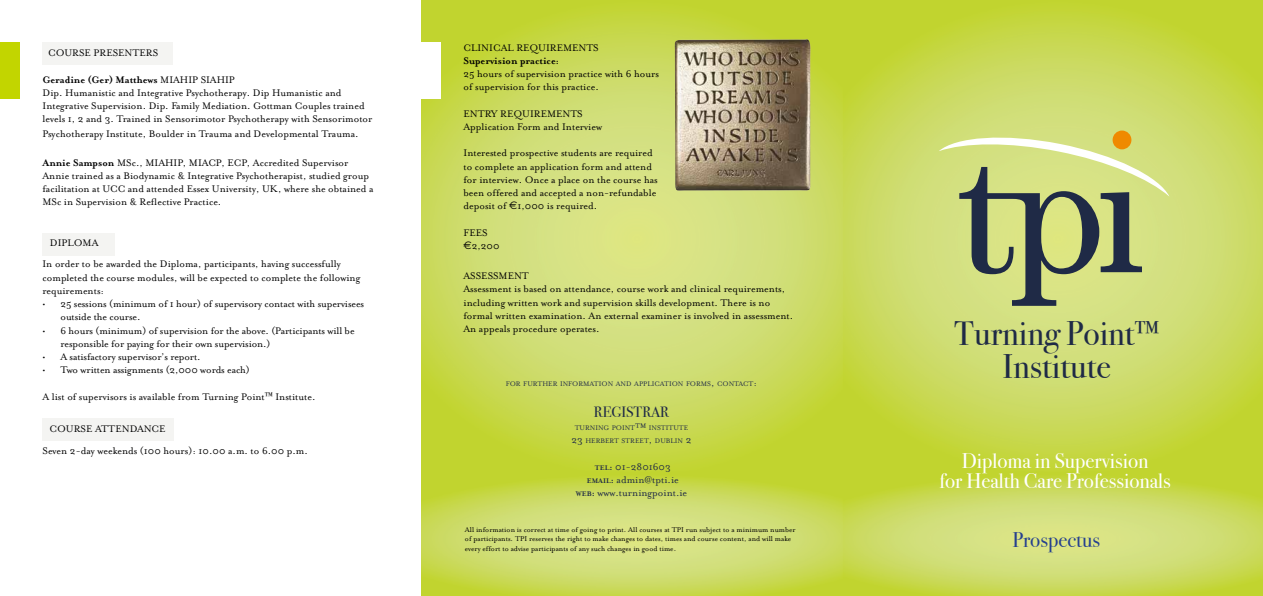
<style>
.page{position:relative;width:1263px;height:596px;background:#fff}
.page>*{position:absolute;margin:0;border:0;box-sizing:border-box;transform-origin:0 0}
.t1{font:34px/33px "Bodoni Svty Two ITCTT";color:#1f2a46;text-align:center}
.t2{font:21.1px/20.2px "Bodoni Svty Two ITCTT";color:#fff;text-align:center}
.t3{font:21.1px "Bodoni Svty Two ITCTT";color:#25408f}
.t4{font:15px "Bodoni Svty Two ITCTT";color:#1f2a46}
.t5{font:11px/13.2px "Mrs Eaves Roman";color:#000}
.t6{font:11px/13.2px "Mrs Eaves Roman";color:#1f2a46;text-align:center}
.t7{font:700 11px "Mrs Eaves OT";color:#000}
.t8{font:8px/9.6px "Mrs Eaves Roman";color:#000}
.t9{font:7.7px/13.2px "Mrs Eaves Roman";color:#1f2a46;text-align:center}
.s1{font-family:"Mrs Eaves Roman";font-weight:400}
.s2{font-family:"Mrs Eaves OT";font-weight:700}
.s3{font-family:"Bodoni Svty Two ITCTT"}
.s4{font-family:"Euro Sans"}
.s5{font-size:11px}
.s6{font-family:"Mrs Eaves OT";font-weight:700;font-size:7.7px}
.s7{font-style:inherit}
</style>
<div class="page">
<div style="left:43px;top:417px;width:131px;height:23px;background:#f4f4f2"></div>
<img style="left:421px;top:0;width:842px;height:595px">
<svg style="left:939px;top:133px;width:230px;height:172px;background:#b6c17c"></svg>
<div style="left:1112px;top:130px;width:19px;height:19px;background:#ef8a00;border-radius:50%"></div>
<div style="left:43px;top:43px;width:130px;height:22px;background:#f4f4f2"></div>
<div style="left:0;top:43px;width:20px;height:56px;background:#c2d500"></div>
<div style="left:43px;top:232px;width:72px;height:23px;background:#f4f4f2"></div>
<img style="left:674px;top:39px;width:137px;height:152px">
<div style="left:421px;top:43px;width:20px;height:56px;background:#fff"></div>
<p class="t5" style="left:48px;top:46px;width:112px">COURSE PRESENTERS</p>
<p class="t7" style="left:43px;top:73px;width:194px">Geradine (Ger) Matthews <span class="s1">MIAHIP SIAHIP</span></p>
<p class="t5" style="left:43px;top:86px;width:331px">Dip. Humanistic and Integrative Psychotherapy. Dip Humanistic and<br>Integrative Supervision. Dip. Family Mediation. Gottman Couples trained levels 1, 2 and 3. Trained in Sensorimotor Psychotherapy with Sensorimotor</p>
<p class="t5" style="left:43px;top:127px;width:318px">Psychotherapy Institute, Boulder in Trauma and Developmental Trauma.</p>
<p class="t5" style="left:43px;top:156px;width:333px"><span class="s2">Annie Sampson</span> MSc., MIAHIP, MIACP, ECP, Accredited Supervisor Annie trained as a Biodynamic &amp; Integrative Psychotherapist, studied group facilitation at UCC and attended Essex University, UK, where she obtained a MSc in Supervision &amp; Reflective Practice.</p>
<p class="t5" style="left:50px;top:236px;width:50px">DIPLOMA</p>
<p class="t5" style="left:43px;top:257px;width:319px">In order to be awarded the Diploma, participants, having successfully completed the course modules, will be expected to complete the following requirements:</p>
<p class="t5" style="left:61px;top:297px;width:305px;text-indent:-18px">• 25 sessions (minimum of 1 hour) of supervisory contact with supervisees outside the course.</p>
<p class="t5" style="left:61px;top:323px;width:296px;text-indent:-18px">• 6 hours (minimum) of supervision for the above. (Participants will be responsible for paying for their own supervision.)</p>
<p class="t5" style="left:43px;top:350px;width:160px">• A satisfactory supervisor’s report.</p>
<p class="t5" style="left:43px;top:363px;width:209px">• Two written assignments (2,000 words each)</p>
<p class="t5" style="left:43px;top:389px;width:275px">A list of supervisors is available from Turning Point<span class="s3">™</span> Institute.</p>
<p class="t5" style="left:50px;top:421px;width:118px">COURSE ATTENDANCE</p>
<p class="t5" style="left:43px;top:443px;width:267px">Seven 2-day weekends (100 hours): 10.00 a.m. to 6.00 p.m.</p>
<p class="t5" style="left:463px;top:41px;width:137px">CLINICAL REQUIREMENTS</p>
<p class="t7" style="left:463px;top:54px;width:97px">Supervision practice:</p>
<p class="t5" style="left:463px;top:67px;width:197px">25 hours of supervision practice with 6 hours of supervision for this practice.</p>
<p class="t5" style="left:463px;top:107px;width:140px">ENTRY REQUIREMENTS<br>Application Form and Interview</p>
<p class="t5" style="left:463px;top:146px;width:196px">Interested prospective students are required to complete an application form and attend for interview. Once a place on the course has been offered and accepted a non-refundable deposit of <span class="s4">€</span>1,000 is required.</p>
<p class="t5" style="left:463px;top:226px;width:38px">FEES <span class="s4">€</span>2,200</p>
<p class="t5" style="left:463px;top:269px;width:331px">ASSESSMENT<br>Assessment is based on attendance, course work and clinical requirements, including written work and supervision skills development. There is no formal written examination. An external examiner is involved in assessment.<br>An appeals procedure operates.</p>
<p class="t9" style="left:506px;top:376px;width:253px">FOR FURTHER INFORMATION AND APPLICATION FORMS<span class="s5">,</span> CONTACT<span class="s5">:</span></p>
<h3 class="t4" style="left:594px;top:399px;width:77px">REGISTRAR</h3>
<p class="t9" style="left:571px;top:421px;width:122px">TURNING POINT<span class="s5">™</span> INSTITUTE<br><span class="s5">23</span> HERBERT STREET<span class="s5">,</span> DUBLIN <span class="s5">2</span></p>
<p class="t6" style="left:576px;top:459px;width:113px"><span class="s6">TEL</span><span class="s2">:</span> <span class="s7">01-2801603<br></span><span class="s6">EMAIL</span><span class="s2">:</span> admin@tpti.ie<br><span class="s6">WEB</span><span class="s2">:</span> www.turningpoint.ie</p>
<p class="t8" style="left:465px;top:524px;width:332px">All information is correct at time of going to print. All courses at TPI run subject to a minimum number of participants. TPI reserves the right to make changes to dates, times and course content, and will make every effort to advise participants of any such changes in good time.</p>
<h1 class="t1" style="left:954px;top:313px;width:207px">Turning Point™<br>Institute</h1>
<h2 class="t2" style="left:939px;top:448px;width:233px">Diploma in Supervision<br>for Health Care Professionals</h2>
<h2 class="t3" style="left:1012px;top:521px;width:89px">Prospectus</h2>
</div>
